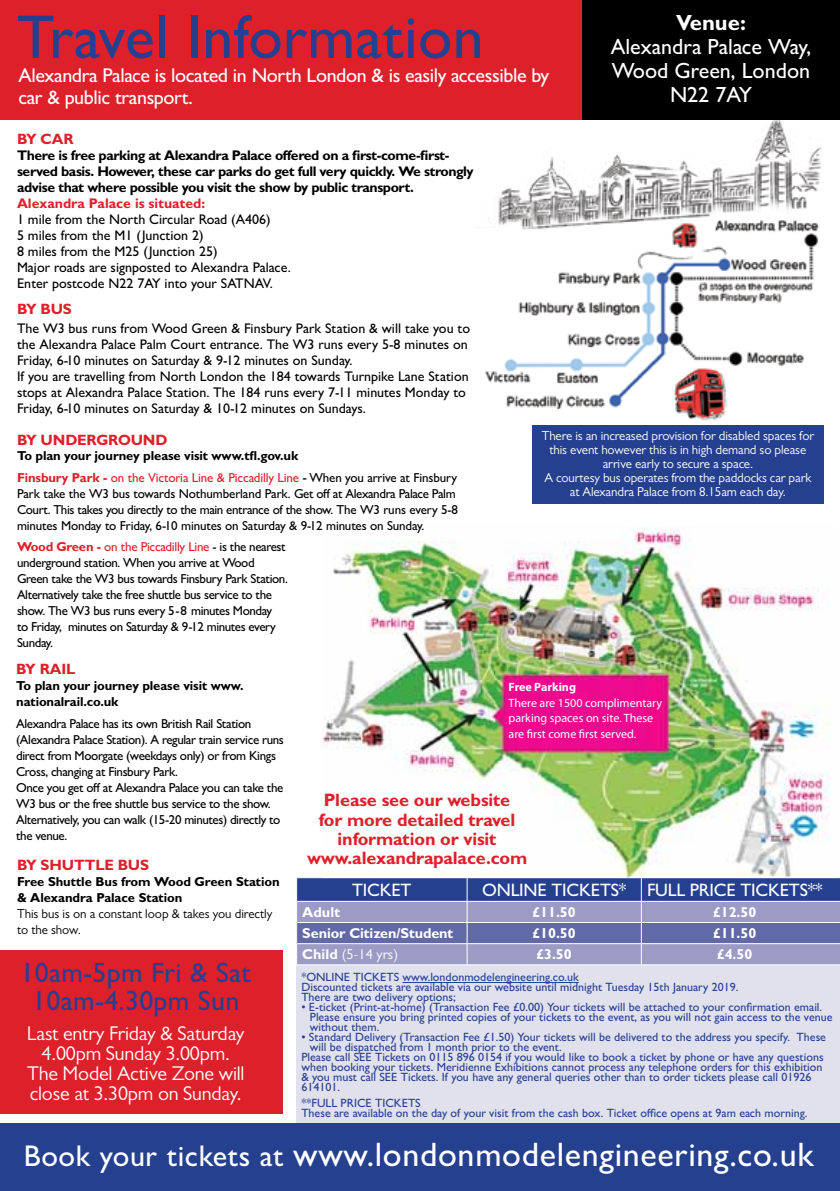
<style>
.page{position:relative;width:840px;height:1191px;background:#fff}
.page>*{position:absolute;margin:0;border:0;box-sizing:border-box;transform-origin:0 0}
.t1{font:500 62px "Gill Sans MT Pro";letter-spacing:.005em;color:#25408f}
.t2{font:500 34px "Gill Sans MT Pro";letter-spacing:.02em;color:#fff}
.t3{font:500 28px/27.4px "Gill Sans MT Pro";letter-spacing:.01em;color:#25408f;text-align:center}
.t4{font:500 22px/24px "Gill Sans MT Pro";color:#fff;text-align:center}
.t5{font:700 22px "Gill Sans MT Pro";letter-spacing:-.005em;color:#fff}
.t6{font:20px/20px "Gill Sans MT Pro";letter-spacing:-.01em;color:#fff;text-align:center}
.t7{font:500 20px/22px "Gill Sans MT Pro";letter-spacing:-.02em;color:#fff}
.t8{font:700 18px/19px "Gill Sans MT Pro";letter-spacing:-.01em;color:#de202b;text-align:center}
.t9{font:500 18px "Gill Sans MT Pro";letter-spacing:-.01em;color:#fff}
.t10{font:700 15px "Gill Sans MT Pro";letter-spacing:-.01em;color:#de202b}
.t11{font:700 14.4px "Gill Sans MT Pro";letter-spacing:-.01em;color:#fff}
.t12{font:14.4px "Gill Sans MT Pro";color:#fff}
.t13{font:500 14px/16px "Gill Sans MT Pro";color:#000}
.t14{font:700 14px/16px "Gill Sans MT Pro";letter-spacing:-.03em;color:#000}
.t15{font:700 14px "Gill Sans MT Pro";color:#de202b}
.t16{font:500 13px/16px "Gill Sans MT Pro";letter-spacing:-.03em;color:#000}
.t17{font:500 13px/16px "Gill Sans MT Pro";letter-spacing:-.01em;color:#000}
.t18{font:13px/14px "Gill Sans MT Pro";letter-spacing:-.01em;color:#fff;text-align:center}
.t19{font:700 13px/16px "Gill Sans MT Pro";letter-spacing:-.01em;color:#000}
.t20{font:13px/16px "Gill Sans MT Pro";letter-spacing:-.005em;color:#000}
.t21{font:500 12px/10px "Gill Sans MT Pro";color:#25408f}
.t22{font:12px/15.6px "Myriad Pro";color:#fff}
.t23{font:700 12px "Myriad Pro";color:#fff}
.s1{font-weight:700;color:#de202b}
.s2{color:#de202b}
.s3{font-size:14px}
.s4{font-weight:700}
.s5{font-size:30px}
</style>
<div class="page">
<div style="left:296px;top:877px;width:543px;height:309px;background:#e1e0ed"></div>
<svg style="left:296px;top:877px;width:543px;height:87px;background:#747db3"></svg>
<hr style="left:296px;top:964px;width:171px;height:1px;background:#fff">
<hr style="left:467px;top:964px;width:174px;height:1px;background:#fff">
<hr style="left:641px;top:964px;width:198px;height:1px;background:#fff">
<div style="left:0;top:1123px;width:839px;height:68px;background:#25408f"></div>
<img style="left:323px;top:527px;width:507px;height:350px">
<img style="left:476px;top:119px;width:346px;height:302px">
<hr style="left:402px;top:982px;width:176px;height:1px;background:#25408f">
<div style="left:532px;top:425px;width:291px;height:78px;background:#25408f"></div>
<div style="left:0;top:0;width:839px;height:119px;background:#de202b"></div>
<div style="left:0;top:950px;width:283px;height:163px;background:#de202b"></div>
<div style="left:582px;top:0;width:257px;height:119px;background:#000"></div>
<h1 class="t1" style="left:17px;top:0;width:468px">Travel Information</h1>
<h3 class="t7" style="left:18px;top:64px;width:532px">Alexandra Palace is located in North London &amp; is easily accessible by car &amp; public transport.</h3>
<p class="t10" style="left:17px;top:130px;width:58px">BY CAR</p>
<p class="t14" style="left:17px;top:147px;width:458px">There is free parking at Alexandra Palace offered on a first-come-first&shy;served basis. However, these car parks do get full very quickly. We strongly advise that where possible you visit the show by public transport.</p>
<p class="t15" style="left:17px;top:195px;width:189px">Alexandra Palace is situated:</p>
<p class="t13" style="left:17px;top:211px;width:275px">1 mile from the North Circular Road (A406)<br>5 miles from the M1 (Junction 2)<br>8 miles from the M25 (Junction 25)<br>Major roads are signposted to Alexandra Palace.<br>Enter postcode N22 7AY into your SATNAV.</p>
<p class="t10" style="left:17px;top:300px;width:56px">BY BUS</p>
<p class="t13" style="left:17px;top:320px;width:454px">The W3 bus runs from Wood Green &amp; Finsbury Park Station &amp; will take you to the Alexandra Palace Palm Court entrance. The W3 runs every 5-8 minutes on Friday, 6-10 minutes on Saturday &amp; 9-12 minutes on Sunday.<br>If you are travelling from North London the 184 towards Turnpike Lane Station stops at Alexandra Palace Station. The 184 runs every 7-11 minutes Monday to Friday, 6-10 minutes on Saturday &amp; 10-12 minutes on Sundays.</p>
<h3 class="t5" style="left:675px;top:8px;width:71px">Venue:</h3>
<h3 class="t4" style="left:610px;top:34px;width:202px">Alexandra Palace Way,<br>Wood Green, London<br>N22 7AY</h3>
<p class="t10" style="left:17px;top:430px;width:152px">BY UNDERGROUND</p>
<p class="t19" style="left:17px;top:447px;width:283px">To plan your journey please visit www.tfl.gov.uk</p>
<p class="t17" style="left:17px;top:469px;width:442px"><span class="s1">Finsbury Park -</span> <span class="s2">on the Victoria Line &amp; Piccadilly Line</span> <span class="s3">-</span> When you arrive at Finsbury Park take the W3 bus towards Nothumberland Park. Get off at Alexandra Palace Palm Court. This takes you directly to the main entrance of the show. The W3 runs every 5-8 minutes Monday to Friday, 6-10 minutes on Saturday &amp; 9-12 minutes on Sunday.</p>
<p class="t16" style="left:17px;top:538px;width:272px"><span class="s1">Wood Green -</span> <span class="s2">on the Piccadilly Line</span> - is the nearest underground station. When you arrive at Wood Green take the W3 bus towards Finsbury Park Station.<br>Alternatively take the free shuttle bus service to the show. The W3 bus runs every 5-8 minutes Monday<br>to Friday, minutes on Saturday &amp; 9-12 minutes every Sunday.</p>
<p class="t18" style="left:541px;top:429px;width:274px">There is an increased provision for disabled spaces for this event however this is in high demand so please arrive early to secure a space.<br>A courtesy bus operates from the paddocks car park at Alexandra Palace from 8.15am each day.</p>
<p class="t10" style="left:16px;top:660px;width:61px">BY RAIL</p>
<p class="t19" style="left:16px;top:677px;width:229px">To plan your journey please visit www. nationalrail.co.uk</p>
<p class="t16" style="left:16px;top:715px;width:269px">Alexandra Palace has its own British Rail Station (Alexandra Palace Station). A regular train service runs direct from Moorgate (weekdays only) or from Kings Cross, changing at Finsbury Park.<br>Once you get off at Alexandra Palace you can take the W3 bus or the free shuttle bus service to the show.<br>Alternatively, you can walk (15-20 minutes) directly to the venue.</p>
<p class="t10" style="left:17px;top:855px;width:134px">BY SHUTTLE BUS</p>
<p class="t19" style="left:17px;top:873px;width:264px">Free Shuttle Bus from Wood Green Station &amp; Alexandra Palace Station</p>
<p class="t20" style="left:17px;top:905px;width:257px">This bus is on a constant loop &amp; takes you directly to the show.</p>
<h3 class="t3" style="left:20px;top:958px;width:232px">10am-5pm Fri &amp; Sat<br>10am-4.30pm Sun</h3>
<h3 class="t6" style="left:27px;top:1023px;width:219px">Last entry Friday &amp; Saturday<br>4.00pm Sunday 3.00pm.<br>The Model Active Zone will close at 3.30pm on Sunday.</h3>
<p class="t23" style="left:508px;top:679px;width:69px">Free Parking</p>
<p class="t22" style="left:508px;top:694px;width:155px">There are 1500 complimentary parking spaces on site. These are first come first served.</p>
<h3 class="t8" style="left:307px;top:790px;width:221px">Please see our website<br>for more detailed travel information or visit www.alexandrapalace.com</h3>
<h3 class="t9" style="left:352px;top:879px;width:61px">TICKET</h3>
<h3 class="t9" style="left:482px;top:879px;width:342px">ONLINE TICKETS* FULL PRICE TICKETS**</h3>
<p class="t11" style="left:302px;top:903px;width:39px">Adult</p>
<p class="t11" style="left:532px;top:903px;width:45px">£11.50</p>
<p class="t11" style="left:712px;top:903px;width:45px">£12.50</p>
<p class="t11" style="left:302px;top:924px;width:153px">Senior Citizen/Student</p>
<p class="t11" style="left:532px;top:924px;width:45px">£10.50</p>
<p class="t11" style="left:712px;top:924px;width:45px">£11.50</p>
<p class="t12" style="left:302px;top:945px;width:97px"><span class="s4">Child</span> (5-14 yrs)</p>
<p class="t11" style="left:536px;top:945px;width:37px">£3.50</p>
<p class="t11" style="left:716px;top:945px;width:37px">£4.50</p>
<p class="t21" style="left:301px;top:972px;width:438px">*ONLINE TICKETS www.londonmodelengineering.co.uk<br>Discounted tickets are available via our website until midnight Tuesday 15th January 2019.<br>There are two delivery options;</p>
<p class="t21" style="left:310px;top:1002px;width:523px;text-indent:-9px">• E-ticket (Print-at-home) (Transaction Fee £0.00) Your tickets will be attached to your confirmation email.<br>Please ensure you bring printed copies of your tickets to the event, as you will not gain access to the venue without them.</p>
<p class="t21" style="left:301px;top:1032px;width:526px">• Standard Delivery (Transaction Fee £1.50) Your tickets will be delivered to the address you specify. These</p>
<p class="t21" style="left:310px;top:1042px;width:253px">will be dispatched from 1 month prior to the event.</p>
<p class="t21" style="left:301px;top:1052px;width:523px">Please call SEE Tickets on 0115 896 0154 if you would like to book a ticket by phone or have any questions</p>
<p class="t21" style="left:301px;top:1062px;width:522px">when booking your tickets. Meridienne Exhibitions cannot process any telephone orders for this exhibition</p>
<p class="t21" style="left:301px;top:1072px;width:511px">&amp; you must call SEE Tickets. If you have any general queries other than to order tickets please call 01926</p>
<p class="t21" style="left:301px;top:1082px;width:40px">614101.</p>
<p class="t21" style="left:301px;top:1097px;width:507px">**FULL PRICE TICKETS<br>These are available on the day of your visit from the cash box. Ticket office opens at 9am each morning.</p>
<h2 class="t2" style="left:24px;top:1134px;width:790px"><span class="s5">Book your tickets at</span> www.londonmodelengineering.co.uk</h2>
</div>
